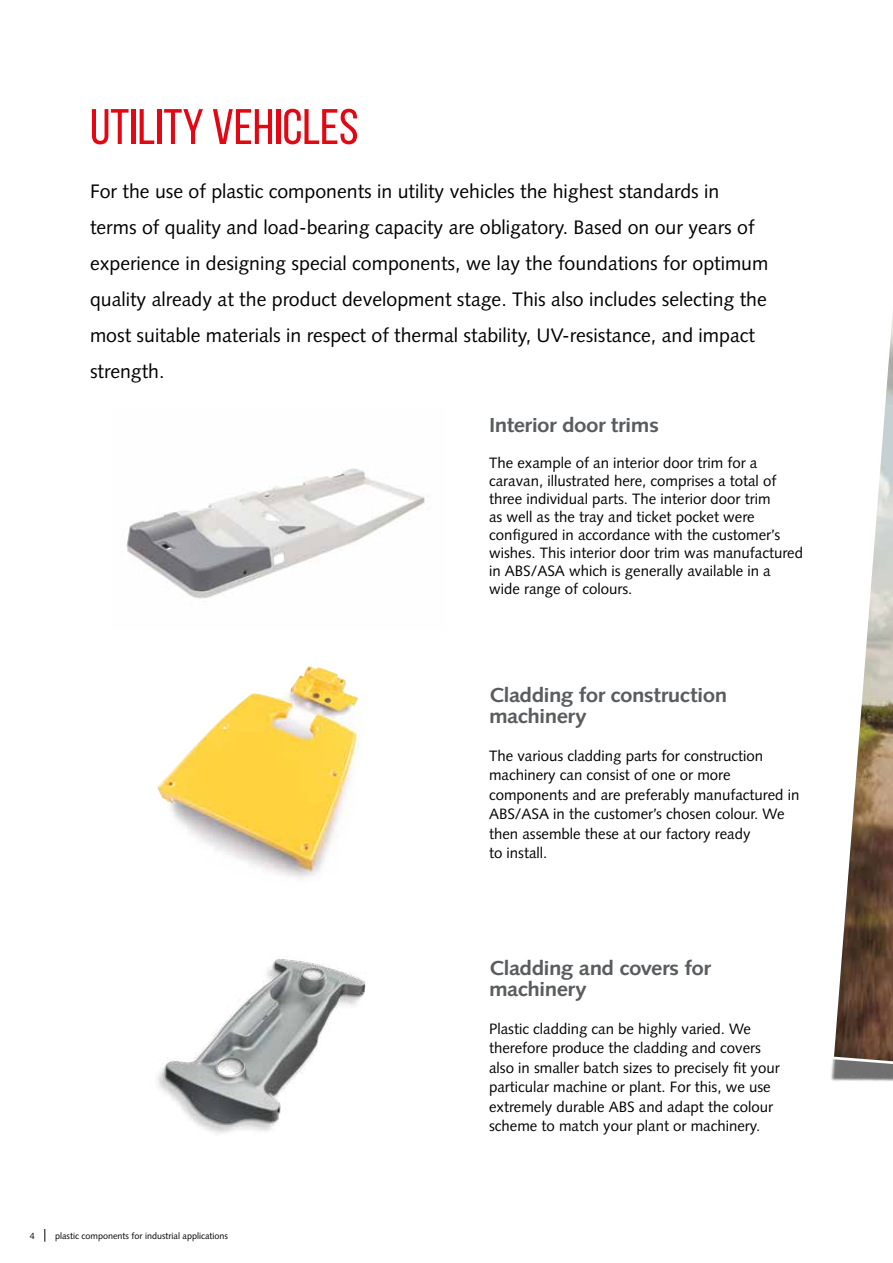
<style>
.page{position:relative;width:893px;height:1263px;background:#fff}
.page>*{position:absolute;margin:0;border:0;box-sizing:border-box;transform-origin:0 0}
.t1{font:49.8px "Bebas Neue";color:#e30613;scale:1.05 1}
.t2{font:700 20.25px/21px "Syntax LT Std";letter-spacing:-.025em;color:#5a5d5f;scale:1.11 1}
.t3{font:19.5px/36px "Syntax LT Std";color:#000}
.t4{font:15px/19.5px "Syntax LT Std";color:#000}
.t5{font:9px "Syntax LT Std";color:#000}
</style>
<div class="page">
<img style="left:126px;top:468px;width:299px;height:131px">
<img style="left:157px;top:666px;width:203px;height:212px">
<img style="left:158px;top:959px;width:208px;height:175px">
<svg style="left:831px;top:313px;width:62px;height:768px"></svg>
<svg style="left:45px;top:1229px;width:1px;height:13px"></svg>
<h1 class="t1" style="left:90px;top:100px;width:257px">UTILITY VEHICLES</h1>
<p class="t3" style="left:90px;top:173px;width:680px">For the use of plastic components in utility vehicles the highest standards in terms of quality and load-bearing capacity are obligatory. Based on our years of experience in designing special components, we lay the foundations for optimum quality already at the product development stage. This also includes selecting the most suitable materials in respect of thermal stability, UV-resistance, and impact strength.</p>
<h2 class="t2" style="left:489px;top:415px;width:155px">Interior door trims</h2>
<p class="t4" style="left:489px;top:454px;width:316px;line-height:18px">The example of an interior door trim for a caravan, illustrated here, comprises a total of three individual parts. The interior door trim<br>as well as the tray and ticket pocket were configured in accordance with the customer’s wishes. This interior door trim was manufactured in ABS/ASA which is generally available in a wide range of colours.</p>
<h2 class="t2" style="left:489px;top:685px;width:216px">Cladding for construction machinery</h2>
<p class="t4" style="left:489px;top:746px;width:312px">The various cladding parts for construction machinery can consist of one or more components and are preferably manufactured in ABS/ASA in the customer’s chosen colour. We then assemble these at our factory ready<br>to install.</p>
<p class="t5" style="left:30px;top:1230px;width:7px">4</p>
<p class="t5" style="left:55px;top:1230px;width:175px">plastic components for industrial applications</p>
<h2 class="t2" style="left:489px;top:958px;width:202px">Cladding and covers for machinery</h2>
<p class="t4" style="left:489px;top:1019px;width:292px">Plastic cladding can be highly varied. We therefore produce the cladding and covers also in smaller batch sizes to precisely fit your particular machine or plant. For this, we use extremely durable ABS and adapt the colour scheme to match your plant or machinery.</p>
</div>
